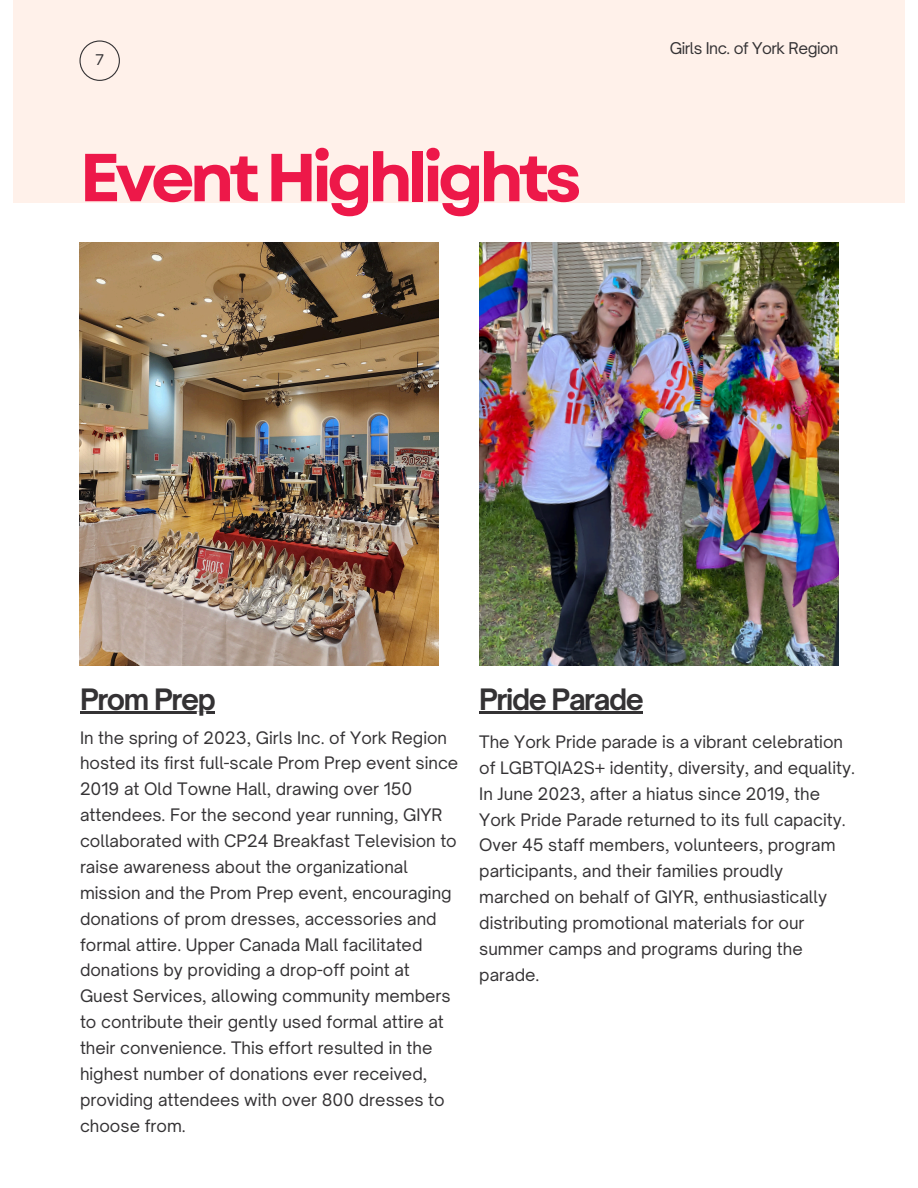
<style>
.page{position:relative;width:918px;height:1188px;background:#fff}
.page>*{position:absolute;margin:0;border:0;box-sizing:border-box;transform-origin:0 0}
.t1{font:700 67.8px "Garet";letter-spacing:-.08em;color:#ed1849}
.t2{font:700 28.2px "Open Sauce One";letter-spacing:-.05em;color:#343234}
.t3{font:16.5px/25.8px "Open Sauce One";color:#343234}
.t4{font:15.45px "Open Sauce One";letter-spacing:-.03em;color:#343234}
.t5{font:14.1px "Open Sauce One";color:#343234}
</style>
<div class="page">
<img style="left:79px;top:243px;width:359px;height:423px">
<img style="left:479px;top:243px;width:359px;height:423px">
<div style="left:13px;top:0;width:892px;height:202px;background:#fff1ea"></div>
<svg style="left:79px;top:40px;width:41px;height:41px"></svg>
<hr style="left:80px;top:712px;width:135px;height:2px;background:#343234">
<hr style="left:479px;top:712px;width:164px;height:2px;background:#343234">
<p class="t5" style="left:95px;top:51px;width:10px">7</p>
<p class="t1" style="left:79px;top:129px;width:504px">Event Highlights</p>
<h1 class="t4" style="left:670px;top:39px;width:170px">Girls Inc. of York Region</h1>
<h2 class="t2" style="left:80px;top:681px;width:137px">Prom Prep</h2>
<p class="t2" style="left:479px;top:681px;width:166px">Pride Parade</p>
<p class="t3" style="left:479px;top:729px;width:377px">The York Pride parade is a vibrant celebration of LGBTQIA2S+ identity, diversity, and equality.<br>In June 2023, after a hiatus since 2019, the York Pride Parade returned to its full capacity.<br>Over 45 staff members, volunteers, program participants, and their families proudly marched on behalf of GIYR, enthusiastically distributing promotional materials for our summer camps and programs during the parade.</p>
<h2 class="t3" style="left:80px;top:724px;width:380px">In the spring of 2023, Girls Inc. of York Region hosted its first full-scale Prom Prep event since 2019 at Old Towne Hall, drawing over 150 attendees. For the second year running, GIYR collaborated with CP24 Breakfast Television to raise awareness about the organizational mission and the Prom Prep event, encouraging donations of prom dresses, accessories and formal attire. Upper Canada Mall facilitated donations by providing a drop-off point at Guest Services, allowing community members to contribute their gently used formal attire at their convenience. This effort resulted in the highest number of donations ever received, providing attendees with over 800 dresses to choose from.</h2>
</div>
